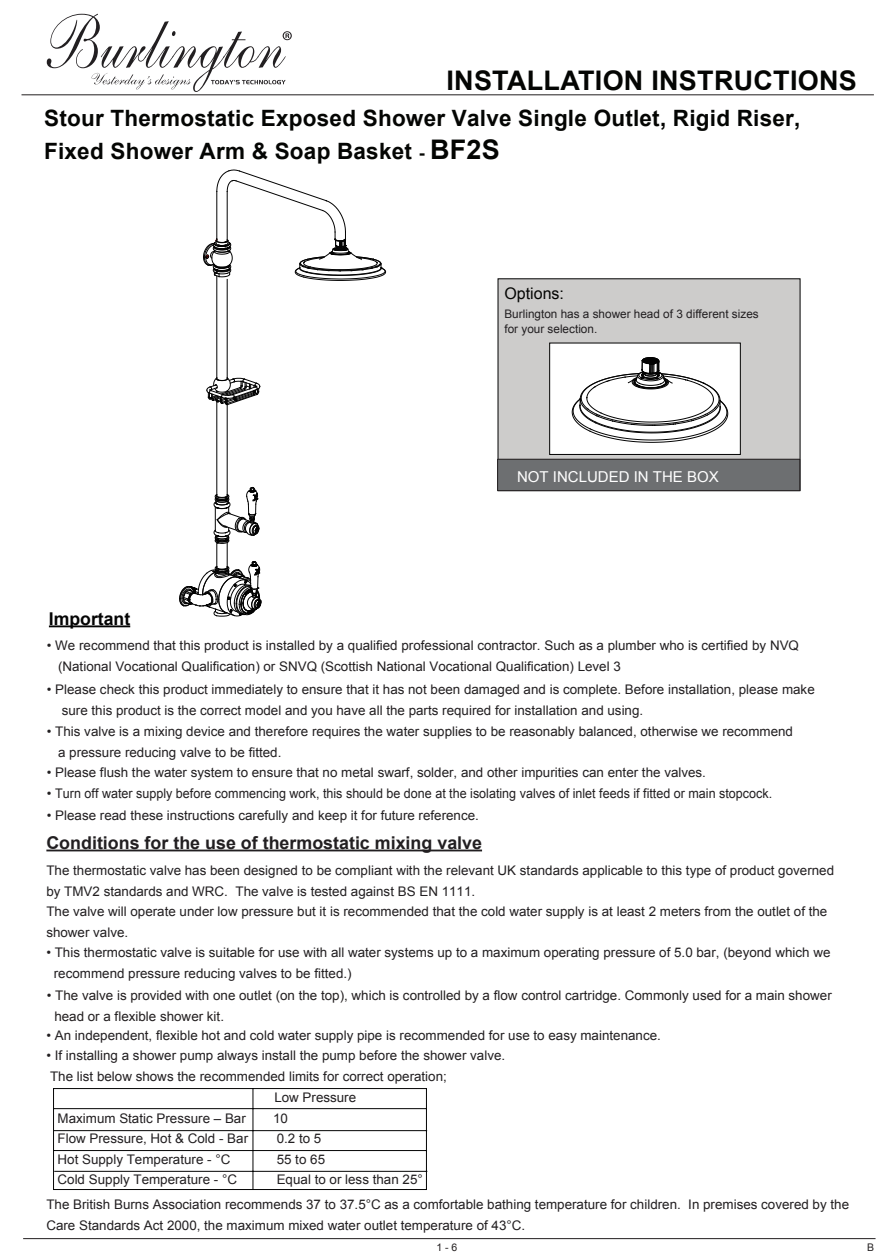
<style>
.page{position:relative;width:893px;height:1259px;background:#fff}
.page>*{position:absolute;margin:0;border:0;box-sizing:border-box;transform-origin:0 0}
.t1{font:700 27px "Arial";letter-spacing:.01em;color:#040503}
.t2{font:700 22.5px/33px "Arial";letter-spacing:.01em;color:#040503}
.t3{font:700 17.7px "Arial";color:#221f21}
.t4{font:700 17.7px "Arial";color:#040404}
.t5{font:16.05px "Arial";color:#040503}
.t6{font:15px "Arial";color:#fff}
.t7{font:13.2px/20.5px "Arial";color:#221f21}
.t8{font:13.2px/21px "Arial";color:#231f20}
.t9{font:11.7px/15px "Arial";color:#221f21}
.t10{font:10.5px "Arial";color:#231f20}
.s1{font-size:18px}
.s2{font-size:27px}
</style>
<div class="page">
<hr style="left:23px;top:1238px;width:852px;height:1px;background:#231f20">
<hr style="left:22px;top:94px;width:852px;height:1px;background:#231f20">
<svg style="left:47px;top:14px;width:245px;height:78px"></svg>
<svg style="left:500px;top:280px;width:298px;height:179px;background:#d3d2d1"></svg>
<svg style="left:571px;top:341px;width:157px;height:102px"></svg>
<div style="left:549px;top:343px;width:192px;height:112px;border:1px solid #030303"></div>
<div style="left:498px;top:459px;width:302px;height:31px;background:#6d6f71"></div>
<div style="left:497px;top:459px;width:303px;height:32px;border:1px solid #231f20"></div>
<hr style="left:46px;top:849px;width:436px;height:2px;background:#221f21">
<hr style="left:49px;top:625px;width:81px;height:2px;background:#040404">
<svg style="left:53px;top:1088px;width:375px;height:102px"></svg>
<hr style="left:227px;top:279px;width:1px;height:100px;background:#030303">
<hr style="left:227px;top:404px;width:1px;height:93px;background:#030303">
<hr style="left:216px;top:276px;width:1px;height:103px;background:#030303">
<hr style="left:216px;top:402px;width:1px;height:95px;background:#030303">
<svg style="left:206px;top:377px;width:55px;height:29px"></svg>
<svg style="left:203px;top:169px;width:183px;height:112px"></svg>
<svg style="left:179px;top:486px;width:83px;height:131px"></svg>
<h1 class="t1" style="left:446px;top:61px;width:412px">INSTALLATION INSTRUCTIONS</h1>
<h2 class="t2" style="left:44px;top:102px;width:758px">Stour Thermostatic Exposed Shower Valve Single Outlet, Rigid Riser,<br>Fixed Shower Arm &amp; Soap Basket <span class="s1">-</span> <span class="s2">BF2S</span></h2>
<p class="t5" style="left:504px;top:282px;width:61px">Options:</p>
<p class="t9" style="left:504px;top:307px;width:256px">Burlington has a shower head of 3 different sizes for your selection.</p>
<p class="t6" style="left:517px;top:466px;width:203px">NOT INCLUDED IN THE BOX</p>
<h3 class="t4" style="left:49px;top:606px;width:83px">Important</h3>
<p class="t7" style="left:58px;top:635px;width:742px;text-indent:-11px">• We recommend that this product is installed by a qualified professional contractor. Such as a plumber who is certified by NVQ (National Vocational Qualification) or SNVQ (Scottish National Vocational Qualification) Level 3</p>
<p class="t7" style="left:62px;top:679px;width:754px;text-indent:-15px">• Please check this product immediately to ensure that it has not been damaged and is complete. Before installation, please make sure this product is the correct model and you have all the parts required for installation and using.</p>
<p class="t7" style="left:58px;top:721px;width:736px;text-indent:-11px">• This valve is a mixing device and therefore requires the water supplies to be reasonably balanced, otherwise we recommend a pressure reducing valve to be fitted.</p>
<p class="t7" style="left:47px;top:762px;width:661px">• Please flush the water system to ensure that no metal swarf, solder, and other impurities can enter the valves.</p>
<p class="t7" style="left:47px;top:783px;width:727px">• Turn off water supply before commencing work, this should be done at the isolating valves of inlet feeds if fitted or main stopcock.</p>
<p class="t7" style="left:47px;top:804px;width:434px">• Please read these instructions carefully and keep it for future reference.</p>
<h3 class="t3" style="left:46px;top:830px;width:437px">Conditions for the use of thermostatic mixing valve</h3>
<p class="t7" style="left:46px;top:860px;width:789px">The thermostatic valve has been designed to be compliant with the relevant UK standards applicable to this type of product governed by TMV2 standards and WRC. The valve is tested against BS EN 1111.<br>The valve will operate under low pressure but it is recommended that the cold water supply is at least 2 meters from the outlet of the shower valve.</p>
<p class="t7" style="left:54px;top:942px;width:778px;text-indent:-7px">• This thermostatic valve is suitable for use with all water systems up to a maximum operating pressure of 5.0 bar, (beyond which we recommend pressure reducing valves to be fitted.)</p>
<p class="t8" style="left:54px;top:984px;width:779px;text-indent:-7px">• The valve is provided with one outlet (on the top), which is controlled by a flow control cartridge. Commonly used for a main shower head or a flexible shower kit.</p>
<p class="t7" style="left:46px;top:1025px;width:616px">• An independent, flexible hot and cold water supply pipe is recommended for use to easy maintenance.</p>
<p class="t7" style="left:46px;top:1045px;width:460px">• If installing a shower pump always install the pump before the shower valve.</p>
<p class="t7" style="left:50px;top:1066px;width:398px">The list below shows the recommended limits for correct operation;</p>
<p class="t7" style="left:274px;top:1087px;width:83px">Low Pressure</p>
<p class="t7" style="left:58px;top:1107px;width:190px">Maximum Static Pressure – Bar</p>
<p class="t7" style="left:273px;top:1107px;width:16px">10</p>
<p class="t7" style="left:58px;top:1128px;width:192px">Flow Pressure, Hot &amp; Cold - Bar</p>
<p class="t7" style="left:277px;top:1128px;width:46px">0.2 to 5</p>
<p class="t7" style="left:58px;top:1148px;width:174px">Hot Supply Temperature - °C</p>
<p class="t7" style="left:277px;top:1148px;width:50px">55 to 65</p>
<p class="t7" style="left:58px;top:1169px;width:181px">Cold Supply Temperature - °C</p>
<p class="t7" style="left:46px;top:1167px;width:804px;line-height:25px;text-indent:230px">Equal to or less than 25°<br>The British Burns Association recommends 37 to 37.5°C as a comfortable bathing temperature for children. In premises covered by the</p>
<p class="t7" style="left:46px;top:1215px;width:480px">Care Standards Act 2000, the maximum mixed water outlet temperature of 43°C.</p>
<p class="t10" style="left:436px;top:1239px;width:23px">1 - 6</p>
<p class="t10" style="left:867px;top:1240px;width:9px">B</p>
</div>
